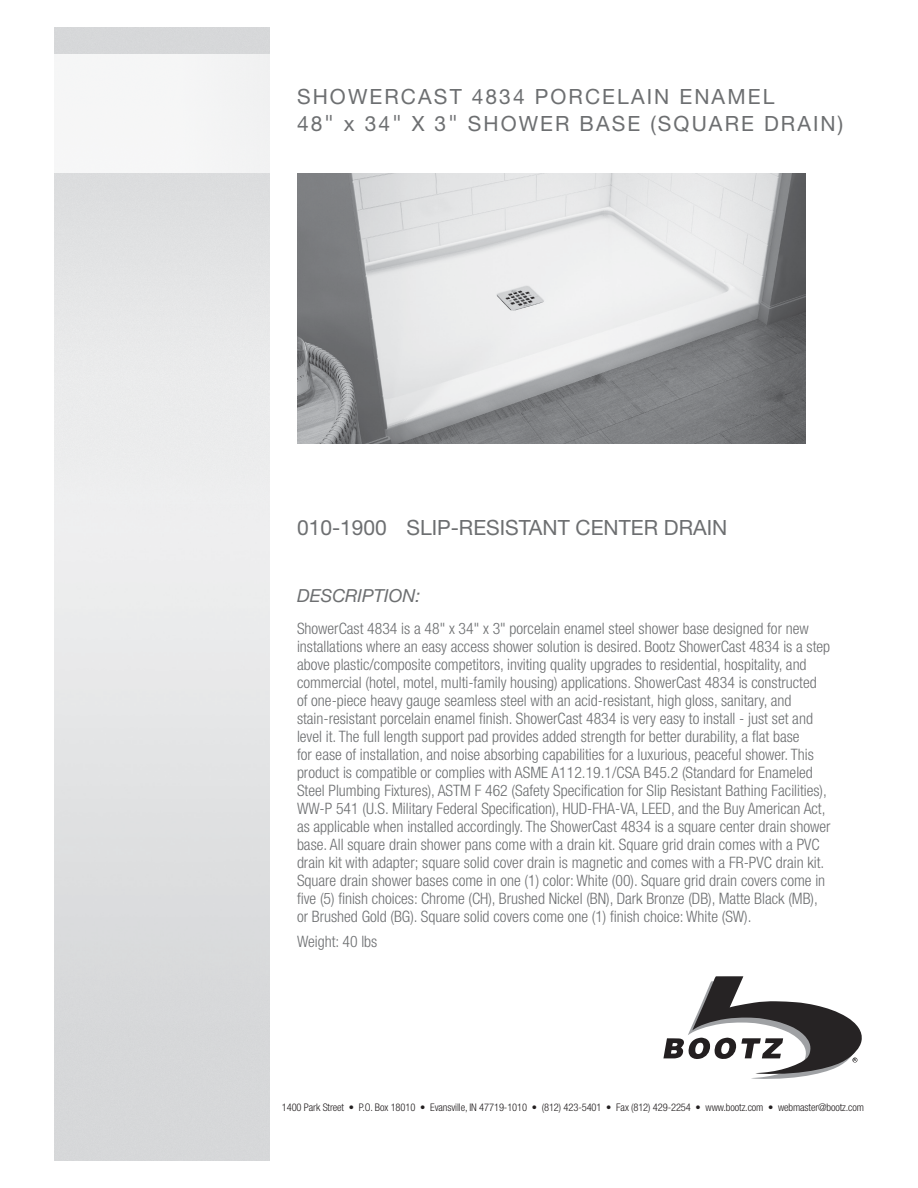
<style>
.page{position:relative;width:918px;height:1188px;background:#fff}
.page>*{position:absolute;margin:0;border:0;box-sizing:border-box;transform-origin:0 0}
.t1{font:21px/27px "Helvetica Neue LT Std";letter-spacing:.1em;color:#6d6f71}
.t2{font:21px "Helvetica Neue LT Std";color:#6d6f71}
.t3{font:italic 18px "Helvetica Neue LT Std";color:#6d6f71}
.t4{font:300 condensed 15.75px/18px "Helvetica Neue LT Std";color:#6d6f71}
.t5{font:300 condensed 10.5px "Helvetica Neue LT Std";letter-spacing:-.01em;color:#231f20}
.t6{font:700 3.75px "Arial";color:#030505}
.s1{font-stretch:condensed;font-size:22.5px}
</style>
<div class="page">
<svg style="left:663px;top:976px;width:199px;height:103px"></svg>
<img style="left:297px;top:174px;width:508px;height:270px">
<p class="t1" style="left:297px;top:83px;width:548px">SHOWERCAST 4834 PORCELAIN ENAMEL<br>48<span class="s1">"</span> x 34<span class="s1">"</span> X 3<span class="s1">"</span> SHOWER BASE (SQUARE DRAIN)</p>
<p class="t2" style="left:297px;top:515px;width:432px">010-1900 SLIP-RESISTANT CENTER DRAIN</p>
<p class="t3" style="left:297px;top:585px;width:125px">DESCRIPTION:</p>
<p class="t4" style="left:297px;top:619px;width:535px">ShowerCast 4834 is a 48" x 34" x 3" porcelain enamel steel shower base designed for new installations where an easy access shower solution is desired. Bootz ShowerCast 4834 is a step above plastic/composite competitors, inviting quality upgrades to residential, hospitality, and commercial (hotel, motel, multi-family housing) applications. ShowerCast 4834 is constructed of one-piece heavy gauge seamless steel with an acid-resistant, high gloss, sanitary, and stain-resistant porcelain enamel finish. ShowerCast 4834 is very easy to install - just set and level it. The full length support pad provides added strength for better durability, a flat base<br>for ease of installation, and noise absorbing capabilities for a luxurious, peaceful shower. This product is compatible or complies with ASME A112.19.1/CSA B45.2 (Standard for Enameled Steel Plumbing Fixtures), ASTM F 462 (Safety Specification for Slip Resistant Bathing Facilities), WW-P 541 (U.S. Military Federal Specification), HUD-FHA-VA, LEED, and the Buy American Act, as applicable when installed accordingly. The ShowerCast 4834 is a square center drain shower base. All square drain shower pans come with a drain kit. Square grid drain comes with a PVC drain kit with adapter; square solid cover drain is magnetic and comes with a FR-PVC drain kit.<br>Square drain shower bases come in one (1) color: White (00). Square grid drain covers come in five (5) finish choices: Chrome (CH), Brushed Nickel (BN), Dark Bronze (DB), Matte Black (MB), or Brushed Gold (BG). Square solid covers come one (1) finish choice: White (SW).</p>
<p class="t4" style="left:297px;top:932px;width:82px">Weight: 40 lbs</p>
<p class="t6" style="left:854px;top:1058px;width:4px">R</p>
<p class="t5" style="left:282px;top:1101px;width:584px">1400 Park Street • P.O. Box 18010 • Evansville, IN 47719-1010 • (812) 423-5401 • Fax (812) 429-2254 • www.bootz.com • webmaster@bootz.com</p>
</div>
